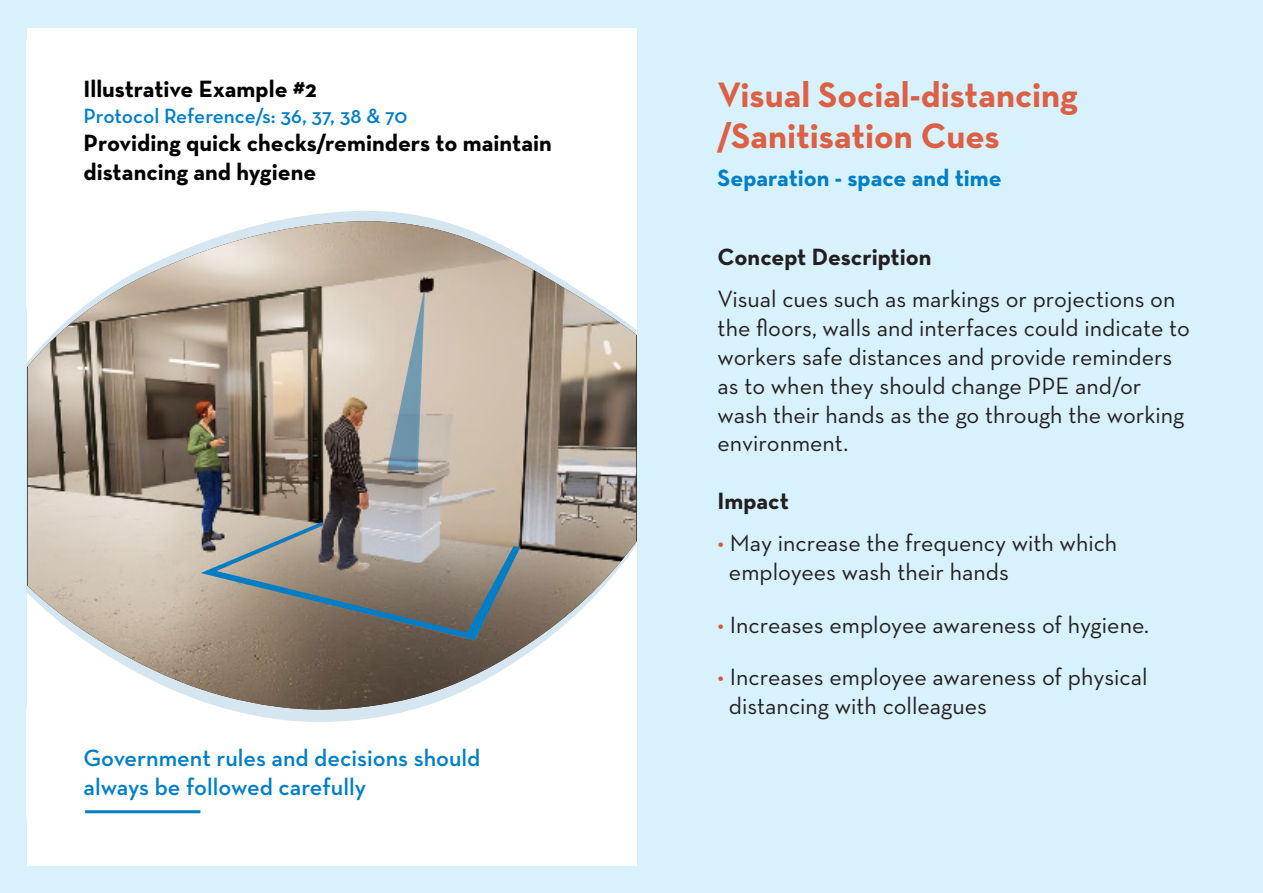
<style>
.page{position:relative;width:1263px;height:893px;background:#d7f2fc}
.page>*{position:absolute;margin:0;border:0;box-sizing:border-box;transform-origin:0 0}
.t1{font:700 36px "Neutraface Text";color:#dd5f44}
.t2{font:24px/28.8px "Neutraface Text";color:#231f20}
.t3{font:700 24px/28.8px "Neutraface Text";color:#000}
.t4{font:600 24px "Neutraface Text";color:#007ec5}
.t5{font:700 24px "Neutraface Text";color:#231f20}
.t6{font:700 24px "Neutraface Text";color:#007ec5}
.t7{font:600 21px "Neutraface Text";letter-spacing:-.005em;color:#007ec5}
.s1{color:#dc553c}
</style>
<div class="page">
<div style="left:27px;top:28px;width:609px;height:837px;background:#fff"></div>
<svg style="left:27px;top:211px;width:608px;height:511px;fill:#fff"></svg>
<img style="left:28px;top:221px;width:608px;height:488px">
<svg style="left:388px;top:293px;width:37px;height:177px;background:#a9b2b3"></svg>
<svg style="left:201px;top:522px;width:319px;height:118px;background:#8c8a83"></svg>
<hr style="left:85px;top:810px;width:115px;height:3px;background:#007ec5">
<p class="t3" style="left:84px;top:75px;width:235px">Illustrative Example #2</p>
<p class="t7" style="left:84px;top:102px;width:325px">Protocol Reference/s: 36, 37, 38 &amp; 70</p>
<p class="t3" style="left:84px;top:129px;width:470px">Providing quick checks/reminders to maintain distancing and hygiene</p>
<p class="t4" style="left:84px;top:743px;width:398px">Government rules and decisions should</p>
<p class="t4" style="left:84px;top:772px;width:284px">always be followed carefully</p>
<p class="t1" style="left:718px;top:71px;width:362px">Visual Social-distancing</p>
<p class="t1" style="left:718px;top:113px;width:284px">/Sanitisation Cues</p>
<p class="t6" style="left:718px;top:162px;width:286px">Separation - space and time</p>
<p class="t5" style="left:718px;top:242px;width:215px">Concept Description</p>
<p class="t2" style="left:718px;top:284px;width:474px">Visual cues such as markings or projections on the floors, walls and interfaces could indicate to workers safe distances and provide reminders as to when they should change PPE and/or wash their hands as the go through the working environment.</p>
<p class="t5" style="left:718px;top:485px;width:73px">Impact</p>
<p class="t2" style="left:729px;top:528px;width:390px;text-indent:-11px"><span class="s1">•</span> May increase the frequency with which employees wash their hands</p>
<p class="t2" style="left:718px;top:610px;width:433px"><span class="s1">•</span> Increases employee awareness of hygiene.</p>
<p class="t2" style="left:718px;top:662px;width:431px"><span class="s1">•</span> Increases employee awareness of physical</p>
<p class="t2" style="left:729px;top:691px;width:259px">distancing with colleagues</p>
</div>
